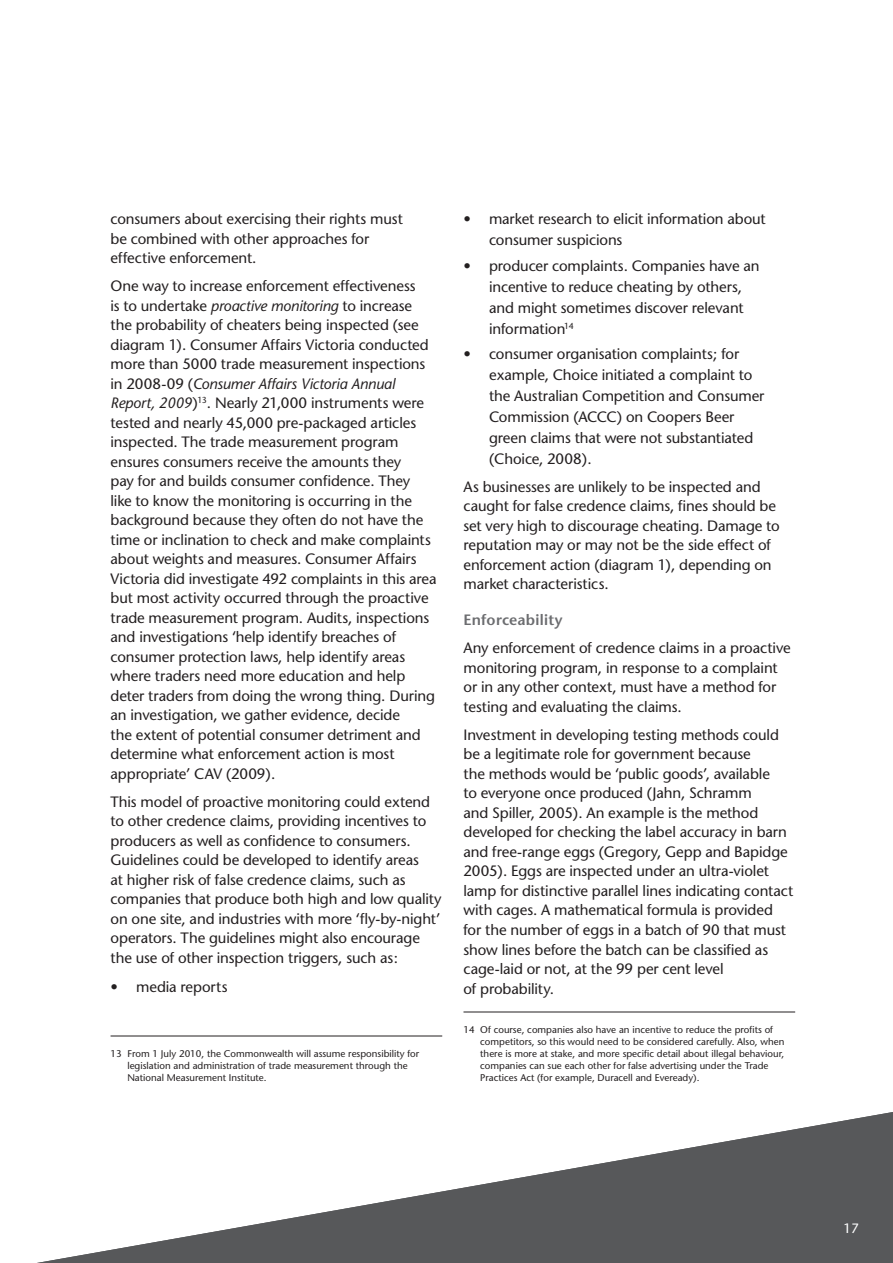
<style>
.page{position:relative;width:893px;height:1263px;background:#fff}
.page>*{position:absolute;margin:0;border:0;box-sizing:border-box;transform-origin:0 0}
.t1{font:15px/19.5px "Stone Sans";letter-spacing:-.005em;color:#231f20}
.t2{font:600 15px "Stone Sans";letter-spacing:.015em;color:#6c6d70}
.t3{font:13.5px "Stone Sans";color:#fff}
.t4{font:9.75px/12px "Stone Sans";color:#231f20}
.s1{font-style:italic}
</style>
<div class="page">
<svg style="left:37px;top:1112px;width:856px;height:151px"></svg>
<hr style="left:111px;top:1035px;width:331px;height:1px;background:#231f20">
<hr style="left:463px;top:1011px;width:332px;height:1px;background:#231f20">
<p class="t1" style="left:111px;top:209px;width:294px">consumers about exercising their rights must be combined with other approaches for effective enforcement.</p>
<p class="t1" style="left:111px;top:276px;width:328px">One way to increase enforcement effectiveness<br>is to undertake <span class="s1">proactive monitoring</span> to increase the probability of cheaters being inspected (see diagram 1). Consumer Affairs Victoria conducted more than 5000 trade measurement inspections in 2008-09 (<span class="s1">Consumer Affairs Victoria Annual Report, 2009</span>)<sup>13</sup>. Nearly 21,000 instruments were tested and nearly 45,000 pre-packaged articles inspected. The trade measurement program ensures consumers receive the amounts they<br>pay for and builds consumer confidence. They<br>like to know the monitoring is occurring in the background because they often do not have the time or inclination to check and make complaints about weights and measures. Consumer Affairs Victoria did investigate 492 complaints in this area but most activity occurred through the proactive trade measurement program. Audits, inspections and investigations ‘help identify breaches of consumer protection laws, help identify areas where traders need more education and help deter traders from doing the wrong thing. During an investigation, we gather evidence, decide<br>the extent of potential consumer detriment and determine what enforcement action is most appropriate’ CAV (2009).</p>
<p class="t1" style="left:111px;top:792px;width:333px">This model of proactive monitoring could extend to other credence claims, providing incentives to producers as well as confidence to consumers.<br>Guidelines could be developed to identify areas<br>at higher risk of false credence claims, such as companies that produce both high and low quality on one site, and industries with more ‘fly-by-night’ operators. The guidelines might also encourage the use of other inspection triggers, such as:</p>
<p class="t1" style="left:111px;top:977px;width:118px">• media reports</p>
<p class="t4" style="left:127px;top:1047px;width:293px;text-indent:-17px">13 From 1 July 2010, the Commonwealth will assume responsibility for legislation and administration of trade measurement through the<br>National Measurement Institute.</p>
<p class="t1" style="left:489px;top:209px;width:278px;line-height:21px;text-indent:-26px">• market research to elicit information about consumer suspicions</p>
<p class="t1" style="left:489px;top:255px;width:272px;line-height:21px;text-indent:-26px">• producer complaints. Companies have an incentive to reduce cheating by others, and might sometimes discover relevant information<sup>14</sup></p>
<p class="t1" style="left:489px;top:343px;width:277px;line-height:21px;text-indent:-26px">• consumer organisation complaints; for example, Choice initiated a complaint to the Australian Competition and Consumer Commission (ACCC) on Coopers Beer green claims that were not substantiated (Choice, 2008).</p>
<p class="t1" style="left:463px;top:477px;width:318px">As businesses are unlikely to be inspected and caught for false credence claims, fines should be set very high to discourage cheating. Damage to reputation may or may not be the side effect of enforcement action (diagram 1), depending on market characteristics.</p>
<p class="t2" style="left:463px;top:611px;width:101px">Enforceability</p>
<p class="t1" style="left:463px;top:638px;width:329px">Any enforcement of credence claims in a proactive monitoring program, in response to a complaint or in any other context, must have a method for testing and evaluating the claims.</p>
<p class="t1" style="left:463px;top:725px;width:331px">Investment in developing testing methods could be a legitimate role for government because<br>the methods would be ‘public goods’, available<br>to everyone once produced (Jahn, Schramm<br>and Spiller, 2005). An example is the method developed for checking the label accuracy in barn and free-range eggs (Gregory, Gepp and Bapidge 2005). Eggs are inspected under an ultra-violet lamp for distinctive parallel lines indicating contact with cages. A mathematical formula is provided for the number of eggs in a batch of 90 that must show lines before the batch can be classified as cage-laid or not, at the 99 per cent level<br>of probability.</p>
<p class="t4" style="left:480px;top:1023px;width:306px;text-indent:-17px">14 Of course, companies also have an incentive to reduce the profits of competitors, so this would need to be considered carefully. Also, when there is more at stake, and more specific detail about illegal behaviour, companies can sue each other for false advertising under the Trade Practices Act (for example, Duracell and Eveready).</p>
<p class="t3" style="left:843px;top:1221px;width:17px">17</p>
</div>
